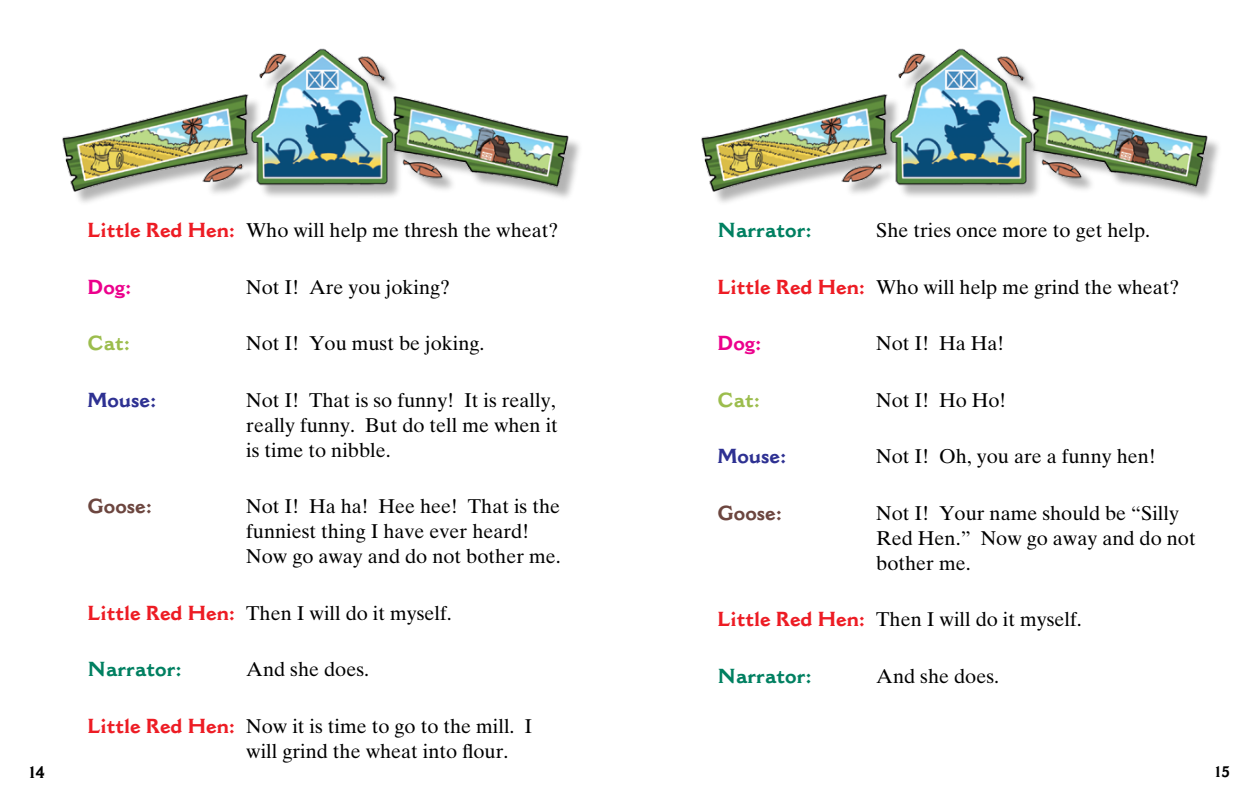
<style>
.page{position:relative;width:1260px;height:810px;background:#fff}
.page>*{position:absolute;margin:0;border:0;box-sizing:border-box;transform-origin:0 0}
.t1{font:20px/25px "Times Ten LT Std";color:#000}
.t2{font:700 20px "Cantoria MT Std";color:#008061}
.t3{font:700 20px "Cantoria MT Std";color:#2e3192}
.t4{font:700 20px "Cantoria MT Std";color:#6c463f}
.t5{font:700 20px "Cantoria MT Std";color:#ec008c}
.t6{font:700 20px "Cantoria MT Std";color:#9cbd4d}
.t7{font:700 16.25px "Cantoria MT Std";color:#000}
.t8{font:700 15px "Cantoria MT Std";color:#000}
.s1{font-family:"Cantoria MT Std";font-weight:700;color:#ed1c24}
</style>
<div class="page">
<img style="left:62px;top:48px;width:512px;height:150px">
<img style="left:701px;top:48px;width:512px;height:150px">
<p class="t1" style="left:88px;top:218px;width:473px"><span class="s1">Little Red Hen:</span> Who will help me thresh the wheat?</p>
<p class="t5" style="left:88px;top:275px;width:47px">Dog:</p>
<p class="t1" style="left:246px;top:274px;width:206px">Not I! Are you joking?</p>
<p class="t6" style="left:88px;top:331px;width:45px">Cat:</p>
<p class="t1" style="left:246px;top:331px;width:240px">Not I! You must be joking.</p>
<p class="t3" style="left:88px;top:388px;width:72px">Mouse:</p>
<p class="t1" style="left:246px;top:387px;width:313px;text-align:justify">Not I! That is so funny! It is really, really funny. But do tell me when it is time to nibble.</p>
<p class="t4" style="left:88px;top:494px;width:67px">Goose:</p>
<p class="t1" style="left:246px;top:494px;width:316px">Not I! Ha ha! Hee hee! That is the funniest thing I have ever heard!<br>Now go away and do not bother me.</p>
<p class="t1" style="left:88px;top:600px;width:366px"><span class="s1">Little Red Hen:</span> Then I will do it myself.</p>
<p class="t2" style="left:88px;top:657px;width:97px">Narrator:</p>
<p class="t1" style="left:246px;top:657px;width:124px">And she does.</p>
<p class="t1" style="left:246px;top:713px;width:288px;text-indent:-159px"><span class="s1">Little Red Hen:</span> Now it is time to go to the mill. I will grind the wheat into flour.</p>
<p class="t2" style="left:718px;top:218px;width:97px">Narrator:</p>
<p class="t1" style="left:876px;top:218px;width:275px">She tries once more to get help.</p>
<p class="t1" style="left:718px;top:274px;width:464px"><span class="s1">Little Red Hen:</span> Who will help me grind the wheat?</p>
<p class="t5" style="left:718px;top:331px;width:47px">Dog:</p>
<p class="t1" style="left:876px;top:331px;width:129px">Not I! Ha Ha!</p>
<p class="t6" style="left:718px;top:388px;width:45px">Cat:</p>
<p class="t1" style="left:876px;top:387px;width:131px">Not I! Ho Ho!</p>
<p class="t3" style="left:718px;top:444px;width:72px">Mouse:</p>
<p class="t1" style="left:876px;top:444px;width:281px">Not I! Oh, you are a funny hen!</p>
<p class="t4" style="left:718px;top:501px;width:67px">Goose:</p>
<p class="t1" style="left:876px;top:500px;width:321px">Not I! Your name should be “Silly<br>Red Hen.” Now go away and do not bother me.</p>
<p class="t1" style="left:718px;top:607px;width:366px"><span class="s1">Little Red Hen:</span> Then I will do it myself.</p>
<p class="t2" style="left:718px;top:664px;width:97px">Narrator:</p>
<p class="t1" style="left:876px;top:663px;width:124px">And she does.</p>
<p class="t7" style="left:29px;top:763px;width:18px">14</p>
<p class="t8" style="left:1215px;top:763px;width:16px">15</p>
</div>
